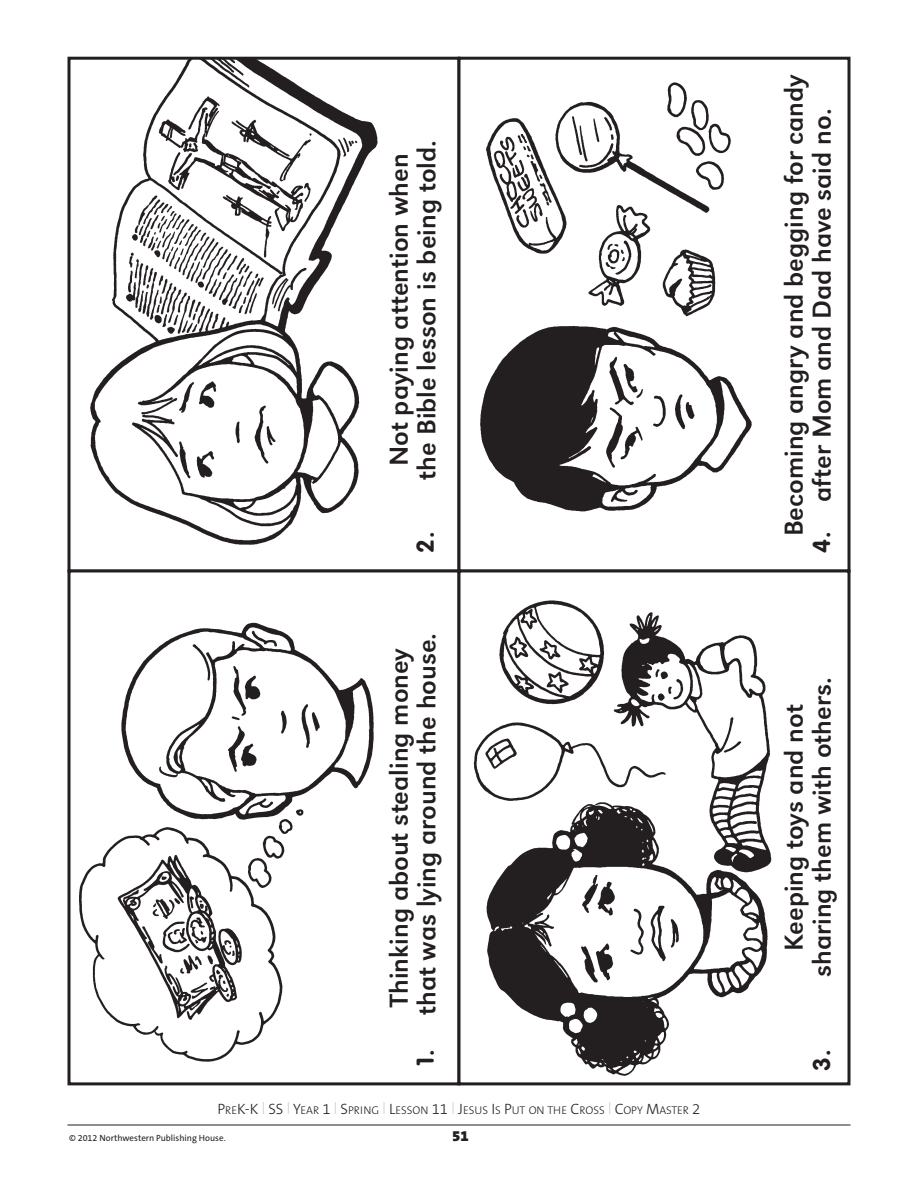
<style>
.page{position:relative;width:918px;height:1188px;background:#fff}
.page>*{position:absolute;margin:0;border:0;box-sizing:border-box;transform-origin:0 0}
.t1{font:27px/27.8px "URW Grotesk T";color:#231f20;text-align:center}
.t2{font:700 24px "VAG Rounded";color:#231f20}
.t3{font:900 15px "The Sans B9";color:#231f20}
.t4{font:300 11.25px "The Sans B3";color:#231f20}
.t5{font:9px "The Sans B5 Plain";color:#231f20}
.s1{font-size:15px}
</style>
<div class="page">
<hr style="left:68px;top:1125px;width:782px;height:1px;background:#231f20">
<img style="left:90px;top:61px;width:288px;height:484px">
<img style="left:480px;top:82px;width:272px;height:430px">
<div style="left:457px;top:57px;width:394px;height:516px;border:3px solid #231f20"></div>
<img style="left:79px;top:622px;width:295px;height:440px">
<div style="left:68px;top:569px;width:393px;height:516px;border:3px solid #231f20"></div>
<img style="left:473px;top:600px;width:299px;height:476px">
<div style="left:457px;top:569px;width:394px;height:516px;border:3px solid #231f20"></div>
<p class="t1" style="left:780px;top:536px;width:464px;rotate:-90deg">Becoming angry and begging for candy after Mom and Dad have said no.</p>
<p class="t1" style="left:385px;top:480px;width:341px;rotate:-90deg">Not paying attention when the Bible lesson is being told.</p>
<p class="t2" style="left:411px;top:553px;width:23px;rotate:-90deg">2.</p>
<p class="t2" style="left:808px;top:553px;width:23px;rotate:-90deg">4.</p>
<p class="t1" style="left:385px;top:1015px;width:384px;rotate:-90deg">Thinking about stealing money that was lying around the house.</p>
<p class="t2" style="left:411px;top:1066px;width:18px;rotate:-90deg">1.</p>
<p class="t4" style="left:217px;top:1105px;width:480px"><span class="s1">P</span>RE<span class="s1">K-K</span> <sup>|</sup> <span class="s1">SS</span> <sup>|</sup> <span class="s1">Y</span>EAR <span class="s1">1</span> <sup>|</sup> <span class="s1">S</span>PRING <sup>|</sup> <span class="s1">L</span>ESSON <span class="s1">11</span> <sup>|</sup> <span class="s1">J</span>ESUS <span class="s1">I</span>S <span class="s1">P</span>UT ON THE <span class="s1">C</span>ROSS <sup>|</sup> <span class="s1">C</span>OPY <span class="s1">M</span>ASTER <span class="s1">2</span></p>
<p class="t5" style="left:69px;top:1133px;width:158px">© 2012 Northwestern Publishing House.</p>
<p class="t3" style="left:452px;top:1128px;width:18px">51</p>
<p class="t1" style="left:780px;top:977px;width:301px;rotate:-90deg">Keeping toys and not sharing them with others.</p>
<p class="t2" style="left:808px;top:1071px;width:23px;rotate:-90deg">3.</p>
</div>
